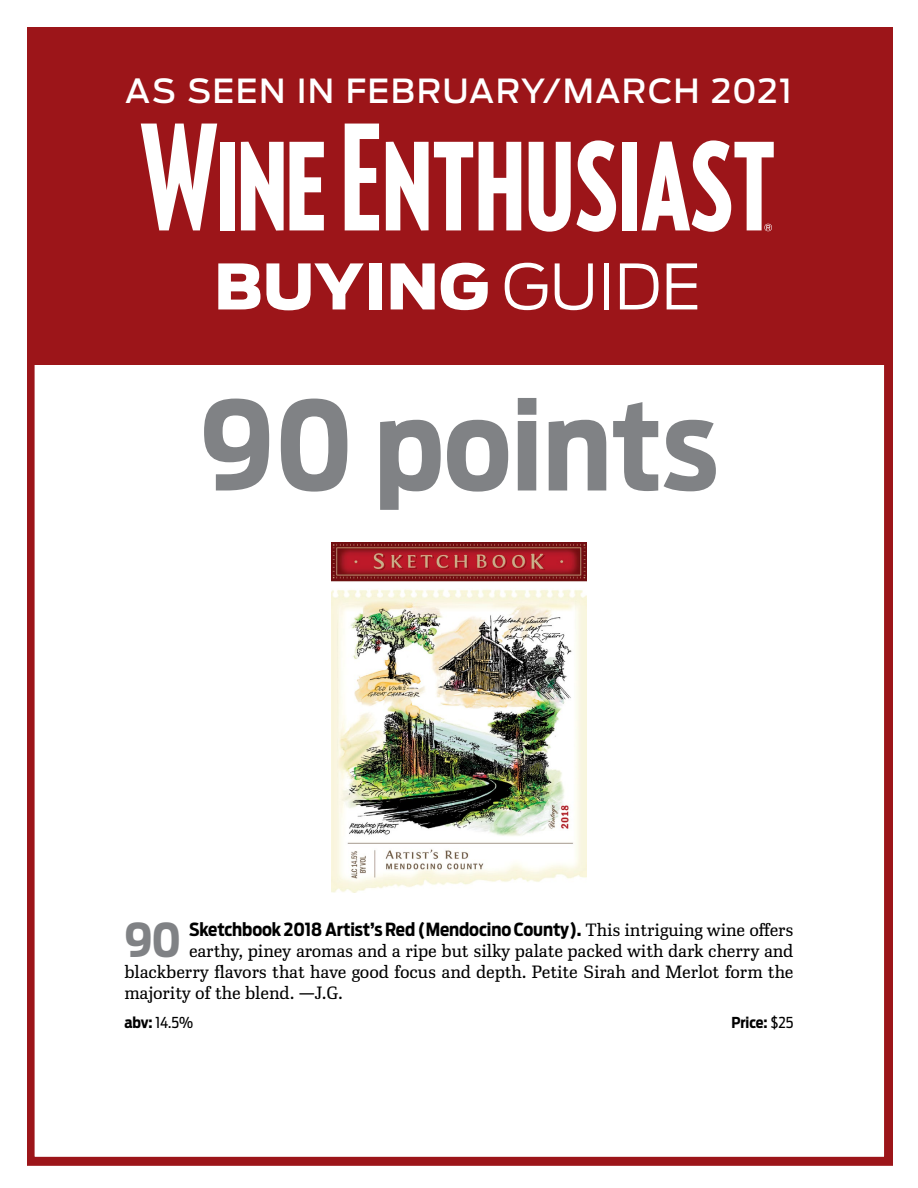
<style>
.page{position:relative;width:918px;height:1188px;background:#fff}
.page>*{position:absolute;margin:0;border:0;box-sizing:border-box;transform-origin:0 0}
.t1{font:700 122.55px "Antenna Cond";color:#808285}
.t2{font:900 62.1px "Antenna";color:#fff}
.t3{font:700 46.35px "Antenna Cond";color:#808285}
.t4{font:500 33px "Antenna";letter-spacing:.04em;color:#fff}
.t5{font:300 18px/21px "Ibis Text";letter-spacing:-.01em;color:#000;text-align:justify}
.t6{font:700 18px "Antenna Cond";letter-spacing:-.01em;color:#000}
.t7{font:15px "Antenna Cond";color:#000}
.t8{font:700 15px "Antenna Cond";letter-spacing:-.01em;color:#000}
.s1{font-weight:300}
.s2{font-family:"Ibis Text";font-weight:300}
.s3{font-weight:700}
.s4{font-weight:400}
</style>
<div class="page">
<div style="left:26px;top:27px;width:867px;height:337px;background:#9c1519"></div>
<div style="left:26px;top:229px;width:867px;height:937px;border:9px solid #9c1519"></div>
<svg style="left:141px;top:124px;width:76px;height:106px"></svg>
<div style="left:220px;top:142px;width:15px;height:88px;background:#fff"></div>
<svg style="left:241px;top:142px;width:83px;height:89px"></svg>
<svg style="left:345px;top:124px;width:34px;height:106px"></svg>
<svg style="left:386px;top:142px;width:87px;height:89px"></svg>
<svg style="left:479px;top:142px;width:42px;height:88px"></svg>
<svg style="left:529px;top:140px;width:87px;height:92px"></svg>
<div style="left:622px;top:142px;width:15px;height:88px;background:#fff"></div>
<svg style="left:642px;top:140px;width:132px;height:92px"></svg>
<img style="left:332px;top:542px;width:254px;height:350px">
<h3 class="t4" style="left:125px;top:68px;width:669px">AS SEEN IN FEBRUARY/MARCH 2021</h3>
<h2 class="t2" style="left:214px;top:242px;width:488px">BUYING <span class="s1">GUIDE</span></h2>
<h1 class="t1" style="left:200px;top:363px;width:520px">90 points</h1>
<h3 class="t3" style="left:124px;top:909px;width:58px">90</h3>
<p class="t6" style="left:189px;top:917px;width:606px">Sketchbook 2018 Artist’s Red (Mendocino County). <span class="s2">This intriguing wine offers</span></p>
<p class="t5" style="left:124px;top:940px;width:671px;text-indent:65px">earthy, piney aromas and a ripe but silky palate packed with dark cherry and blackberry flavors that have good focus and depth. Petite Sirah and Merlot form the majority of the blend. —J.G.</p>
<p class="t7" style="left:124px;top:1012px;width:70px"><span class="s3">abv:</span> 14.5%</p>
<p class="t8" style="left:732px;top:1012px;width:64px">Price: <span class="s4">$25</span></p>
</div>
